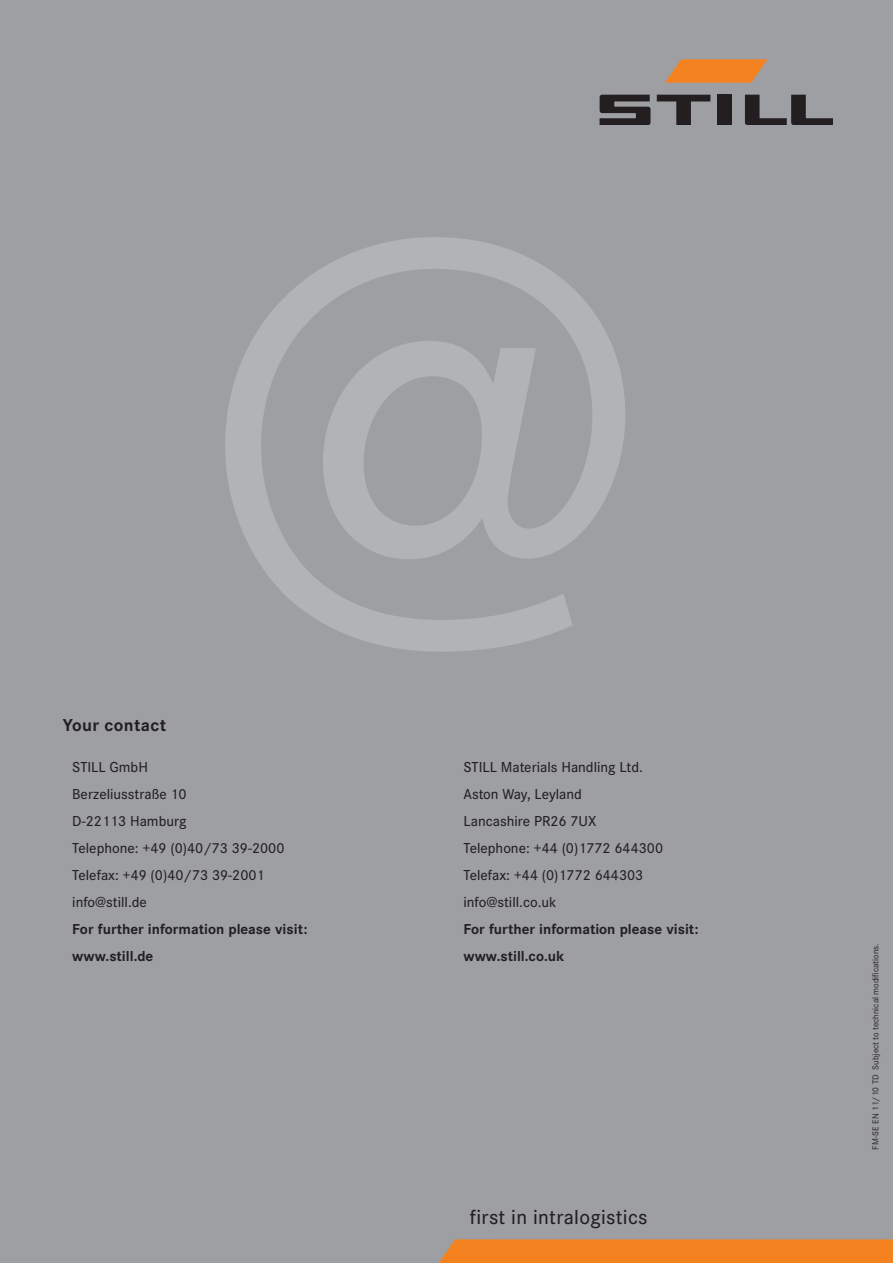
<style>
.page{position:relative;width:893px;height:1263px;background:#9d9fa2}
.page>*{position:absolute;margin:0;border:0;box-sizing:border-box;transform-origin:0 0}
.t1{font:500 600px "Corporate S";color:#b2b3b7}
.t2{font:500 21px "Corporate S";letter-spacing:.015em;color:#231f20}
.copyheador{font:700 18px "Corporate S";letter-spacing:.02em;color:#231f20}
.adresse{font:500 15px "Corporate S";color:#231f20}
.adressebold{font:700 15px "Corporate S";color:#231f20}
.drucknorm{font:9px "Corporate S";color:#231f20}
</style>
<div class="page">
<svg style="left:657px;top:95px;width:53px;height:30px"></svg>
<div style="left:717px;top:95px;width:14px;height:30px;background:#231f20"></div>
<svg style="left:600px;top:95px;width:50px;height:30px"></svg>
<svg style="left:745px;top:95px;width:88px;height:30px"></svg>
<svg style="left:665px;top:59px;width:102px;height:24px;background:#e58736"></svg>
<div style="left:438px;top:1239px;width:454px;height:24px;background:#f58220"></div>
<p class="copyheador" style="left:63px;top:714px;width:105px">Your contact</p>
<p class="t1" style="left:205px;top:104px;width:441px">@</p>
<p class="adresse" style="left:72px;top:758px;width:77px">STILL GmbH</p>
<p class="adresse" style="left:72px;top:785px;width:116px">Berzeliusstraße 10</p>
<p class="adresse" style="left:72px;top:812px;width:116px">D-22113 Hamburg</p>
<p class="adresse" style="left:72px;top:839px;width:214px">Telephone: +49 (0)40/73 39-2000</p>
<p class="adresse" style="left:72px;top:866px;width:194px">Telefax: +49 (0)40/73 39-2001</p>
<p class="adresse" style="left:72px;top:893px;width:76px">info@still.de</p>
<p class="adressebold" style="left:72px;top:920px;width:237px">For further information please visit:</p>
<p class="adressebold" style="left:72px;top:947px;width:83px">www.still.de</p>
<p class="adresse" style="left:463px;top:758px;width:181px">STILL Materials Handling Ltd.</p>
<p class="adresse" style="left:463px;top:785px;width:120px">Aston Way, Leyland</p>
<p class="adresse" style="left:463px;top:812px;width:134px">Lancashire PR26 7UX</p>
<p class="adresse" style="left:463px;top:839px;width:201px">Telephone: +44 (0)1772 644300</p>
<p class="adresse" style="left:463px;top:866px;width:181px">Telefax: +44 (0)1772 644303</p>
<p class="adresse" style="left:463px;top:893px;width:95px">info@still.co.uk</p>
<p class="adressebold" style="left:463px;top:920px;width:237px">For further information please visit:</p>
<p class="adressebold" style="left:463px;top:947px;width:102px">www.still.co.uk</p>
<p class="drucknorm" style="left:870px;top:1150px;width:208px;rotate:-90deg">FM-SE EN 11/10 TD Subject to technical modifications.</p>
<p class="t2" style="left:470px;top:1205px;width:179px">first in intralogistics</p>
</div>
